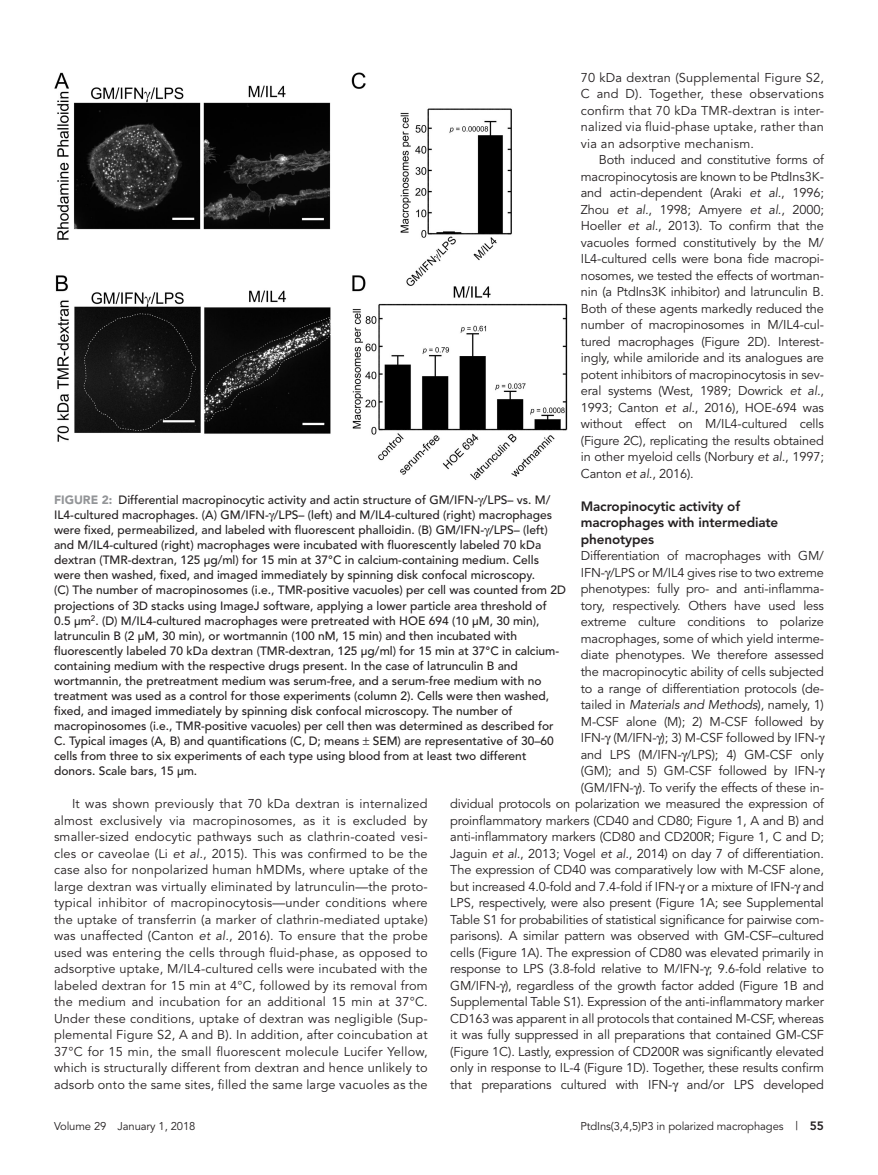
<style>
.page{position:relative;width:878px;height:1175px;background:#fff}
.page>*{position:absolute;margin:0;border:0;box-sizing:border-box;transform-origin:0 0}
.t1{font:800 13.5px/16.5px "Avenir";letter-spacing:-.01em;color:#231f20}
.Para{font:12.75px/16.5px "Avenir";letter-spacing:.015em;color:#231f20;text-align:justify}
.ParaFL{font:12.75px "Avenir";letter-spacing:-.01em;color:#231f20}
.FigCaption{font:500 12px/15px "Avenir";color:#231f20}
.ParaFL-2{font:11.25px "Avenir";letter-spacing:-.01em;color:#231f20}
.s1{font-style:italic}
.s2{font-weight:900;color:#939598}
.s3{font-size:12px}
.s4{font-weight:800;font-size:12px}
</style>
<div class="page">
<img style="left:54px;top:72px;width:513px;height:408px">
<p class="Para" style="left:580px;top:69px;width:245px">70 kDa dextran (Supplemental Figure S2, C and D). Together, these observations confirm that 70 kDa TMR-dextran is inter&shy;nalized via fluid-phase uptake, rather than via an adsorptive mechanism.</p>
<p class="Para" style="left:580px;top:152px;width:245px;text-indent:18px">Both induced and constitutive forms of macropinocytosis are known to be PtdIns3K&shy;and actin-dependent (Araki <span class="s1">et al.</span>, 1996; Zhou <span class="s1">et al.</span>, 1998; Amyere <span class="s1">et al.</span>, 2000; Hoeller <span class="s1">et al.</span>, 2013). To confirm that the vacuoles formed constitutively by the M/ IL4-cultured cells were bona fide macropi&shy;nosomes, we tested the effects of wortman&shy;nin (a PtdIns3K inhibitor) and latrunculin B.<br>Both of these agents markedly reduced the number of macropinosomes in M/IL4-cul&shy;tured macrophages (Figure 2D). Interest&shy;ingly, while amiloride and its analogues are potent inhibitors of macropinocytosis in sev&shy;eral systems (West, 1989; Dowrick <span class="s1">et al.</span>, 1993; Canton <span class="s1">et al.</span>, 2016), HOE-694 was without effect on M/IL4-cultured cells (Figure 2C), replicating the results obtained in other myeloid cells (Norbury <span class="s1">et al.</span>, 1997; Canton <span class="s1">et al.</span>, 2016).</p>
<h2 class="t1" style="left:580px;top:498px;width:199px">Macropinocytic activity of macrophages with intermediate phenotypes</h2>
<p class="ParaFL" style="left:580px;top:548px;width:244px">Differentiation of macrophages with GM/</p>
<p class="ParaFL" style="left:580px;top:565px;width:245px">IFN- /LPS or M/IL4 gives rise to two extreme</p>
<p class="ParaFL" style="left:580px;top:581px;width:245px">phenotypes: fully pro- and anti-inflamma-</p>
<p class="ParaFL" style="left:580px;top:598px;width:245px">tory, respectively. Others have used less</p>
<p class="ParaFL" style="left:580px;top:614px;width:244px">extreme culture conditions to polarize</p>
<p class="ParaFL" style="left:580px;top:631px;width:245px">macrophages, some of which yield interme-</p>
<p class="ParaFL" style="left:580px;top:647px;width:245px">diate phenotypes. We therefore assessed</p>
<p class="ParaFL" style="left:580px;top:664px;width:245px">the macropinocytic ability of cells subjected</p>
<p class="ParaFL" style="left:580px;top:680px;width:245px">to a range of differentiation protocols (de-</p>
<p class="ParaFL" style="left:580px;top:697px;width:245px">tailed in <span class="s1">Materials and Methods</span>), namely, 1)</p>
<p class="ParaFL" style="left:580px;top:713px;width:244px">M-CSF alone (M); 2) M-CSF followed by</p>
<p class="ParaFL" style="left:580px;top:730px;width:239px">IFN- (M/IFN- ); 3) M-CSF followed by IFN-</p>
<p class="ParaFL" style="left:580px;top:746px;width:245px">and LPS (M/IFN- /LPS); 4) GM-CSF only</p>
<p class="ParaFL" style="left:580px;top:763px;width:239px">(GM); and 5) GM-CSF followed by IFN-</p>
<p class="ParaFL" style="left:580px;top:779px;width:245px">(GM/IFN- ). To verify the effects of these in-</p>
<p class="ParaFL" style="left:450px;top:796px;width:375px">dividual protocols on polarization we measured the expression of</p>
<p class="ParaFL" style="left:450px;top:812px;width:375px">proinflammatory markers (CD40 and CD80; Figure 1, A and B) and</p>
<p class="ParaFL" style="left:450px;top:829px;width:375px">anti-inflammatory markers (CD80 and CD200R; Figure 1, C and D;</p>
<p class="ParaFL" style="left:450px;top:845px;width:375px">Jaguin <span class="s1">et al.</span>, 2013; Vogel <span class="s1">et al.</span>, 2014) on day 7 of differentiation.</p>
<p class="ParaFL" style="left:450px;top:862px;width:375px">The expression of CD40 was comparatively low with M-CSF alone,</p>
<p class="ParaFL" style="left:450px;top:878px;width:375px">but increased 4.0-fold and 7.4-fold if IFN- or a mixture of IFN- and</p>
<p class="ParaFL" style="left:450px;top:895px;width:375px">LPS, respectively, were also present (Figure 1A; see Supplemental</p>
<p class="ParaFL" style="left:450px;top:911px;width:375px">Table S1 for probabilities of statistical significance for pairwise com-</p>
<p class="ParaFL" style="left:450px;top:928px;width:375px">parisons). A similar pattern was observed with GM-CSF–cultured</p>
<p class="ParaFL" style="left:450px;top:944px;width:375px">cells (Figure 1A). The expression of CD80 was elevated primarily in</p>
<p class="ParaFL" style="left:450px;top:961px;width:375px">response to LPS (3.8-fold relative to M/IFN- ; 9.6-fold relative to</p>
<p class="ParaFL" style="left:450px;top:977px;width:375px">GM/IFN- ), regardless of the growth factor added (Figure 1B and</p>
<p class="ParaFL" style="left:450px;top:994px;width:375px">Supplemental Table S1). Expression of the anti-inflammatory marker</p>
<p class="ParaFL" style="left:450px;top:1010px;width:375px">CD163 was apparent in all protocols that contained M-CSF, whereas</p>
<p class="ParaFL" style="left:450px;top:1027px;width:375px">it was fully suppressed in all preparations that contained GM-CSF</p>
<p class="ParaFL" style="left:450px;top:1043px;width:375px">(Figure 1C). Lastly, expression of CD200R was significantly elevated</p>
<p class="ParaFL" style="left:450px;top:1060px;width:375px">only in response to IL-4 (Figure 1D). Together, these results confirm</p>
<p class="ParaFL" style="left:450px;top:1076px;width:375px">that preparations cultured with IFN- and/or LPS developed</p>
<p class="FigCaption" style="left:54px;top:493px;width:513px"><span class="s2">FIGURE 2:</span> Differential macropinocytic activity and actin structure of GM/IFN- /LPS– vs. M/ IL4-cultured macrophages. (A) GM/IFN- /LPS– (left) and M/IL4-cultured (right) macrophages were fixed, permeabilized, and labeled with fluorescent phalloidin. (B) GM/IFN- /LPS– (left) and M/IL4-cultured (right) macrophages were incubated with fluorescently labeled 70 kDa dextran (TMR-dextran, 125 µg/ml) for 15 min at 37°C in calcium-containing medium. Cells were then washed, fixed, and imaged immediately by spinning disk confocal microscopy.<br>(C) The number of macropinosomes (i.e., TMR-positive vacuoles) per cell was counted from 2D projections of 3D stacks using ImageJ software, applying a lower particle area threshold of 0.5 µm<sup>2</sup>. (D) M/IL4-cultured macrophages were pretreated with HOE 694 (10 µM, 30 min), latrunculin B (2 µM, 30 min), or wortmannin (100 nM, 15 min) and then incubated with fluorescently labeled 70 kDa dextran (TMR-dextran, 125 µg/ml) for 15 min at 37°C in calcium&shy;containing medium with the respective drugs present. In the case of latrunculin B and wortmannin, the pretreatment medium was serum-free, and a serum-free medium with no treatment was used as a control for those experiments (column 2). Cells were then washed, fixed, and imaged immediately by spinning disk confocal microscopy. The number of macropinosomes (i.e., TMR-positive vacuoles) per cell then was determined as described for C. Typical images (A, B) and quantifications (C, D; means SEM) are representative of 30–60 cells from three to six experiments of each type using blood from at least two different donors. Scale bars, 15 µm.</p>
<p class="Para" style="left:54px;top:795px;width:375px;text-indent:18px">It was shown previously that 70 kDa dextran is internalized almost exclusively via macropinosomes, as it is excluded by smaller-sized endocytic pathways such as clathrin-coated vesi&shy;cles or caveolae (Li <span class="s1">et al.</span>, 2015). This was confirmed to be the case also for nonpolarized human hMDMs, where uptake of the large dextran was virtually eliminated by latrunculin—the proto&shy;typical inhibitor of macropinocytosis—under conditions where the uptake of transferrin (a marker of clathrin-mediated uptake) was unaffected (Canton <span class="s1">et al.</span>, 2016). To ensure that the probe used was entering the cells through fluid-phase, as opposed to adsorptive uptake, M/IL4-cultured cells were incubated with the labeled dextran for 15 min at 4°C, followed by its removal from the medium and incubation for an additional 15 min at 37°C.<br>Under these conditions, uptake of dextran was negligible (Sup&shy;plemental Figure S2, A and B). In addition, after coincubation at 37°C for 15 min, the small fluorescent molecule Lucifer Yellow, which is structurally different from dextran and hence unlikely to adsorb onto the same sites, filled the same large vacuoles as the</p>
<p class="ParaFL-2" style="left:54px;top:1119px;width:143px">Volume 29 January 1, 2018</p>
<p class="ParaFL-2" style="left:580px;top:1119px;width:245px">PtdIns(3,4,5)P3 in polarized macrophages <span class="s3">|</span> <span class="s4">55</span></p>
</div>
